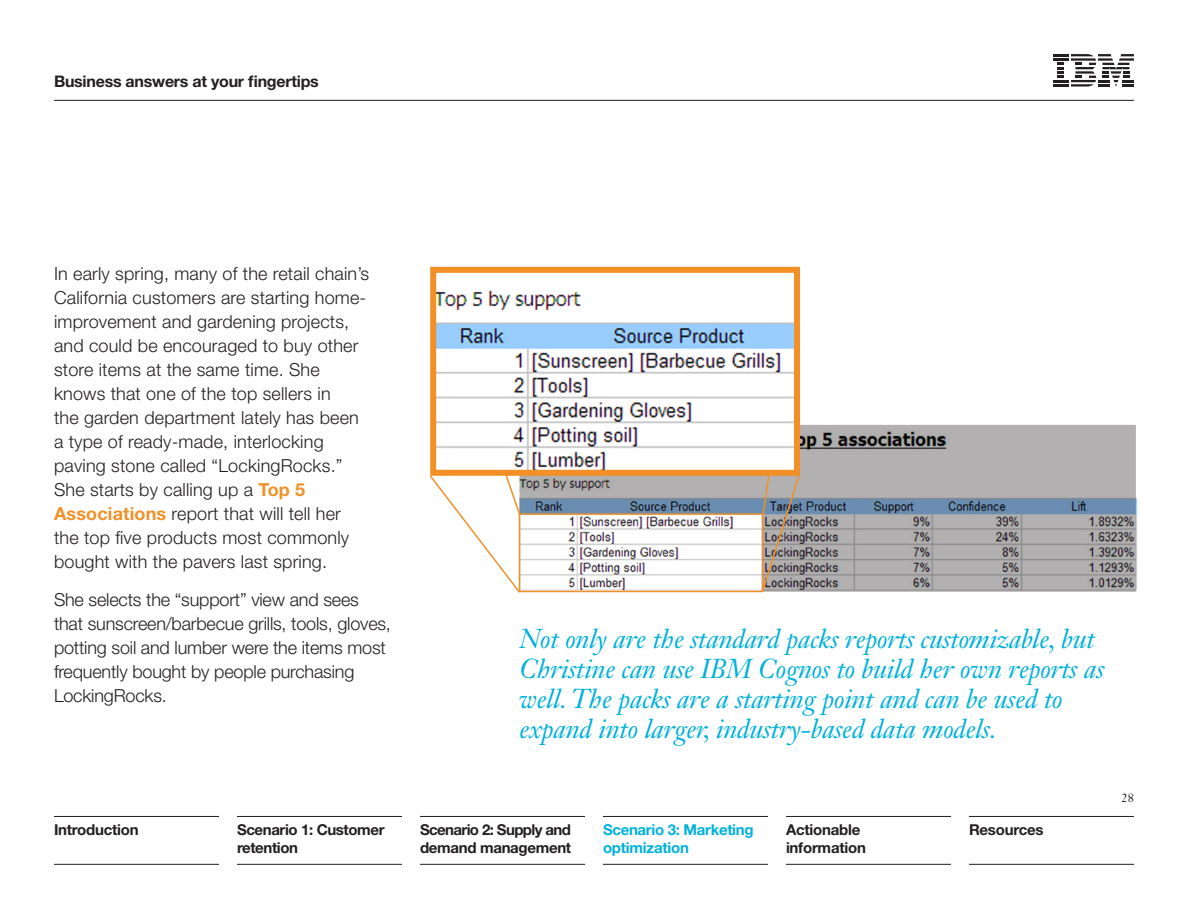
<style>
.page{position:relative;width:1188px;height:918px;background:#fff}
.page>*{position:absolute;margin:0;border:0;box-sizing:border-box;transform-origin:0 0}
._2C_Body_quote{font:italic 27px/30px "Janson Text LT Std";letter-spacing:-.01em;color:#00b1dc}
._2A_Body{font:300 18px/24px "Helvetica Neue LT Pro";letter-spacing:.01em;color:#231f20}
._2A_Body-2{font:300 18px/24px "Helvetica Neue LT Pro";letter-spacing:-.01em;color:#231f20}
.t1{font:700 16.05px "Helvetica Neue LT Pro";letter-spacing:-.015em;color:#231f20}
._6A_5_ways_copy{font:700 15px/18px "Helvetica Neue LT Pro";letter-spacing:-.02em;color:#231f20}
._6A_5_ways_copy-2{font:700 15px/18px "Helvetica Neue LT Pro";letter-spacing:-.02em;color:#00b1dc}
.t2{font:12px "Janson Text LT Std";color:#231f20}
.s1{font-weight:700;color:#f29027}
</style>
<div class="page">
<svg style="left:1053px;top:54px;width:81px;height:33px"></svg>
<hr style="left:54px;top:100px;width:1080px;height:1px;background:#231f20">
<hr style="left:54px;top:816px;width:165px;height:1px;background:#231f20">
<hr style="left:54px;top:864px;width:165px;height:1px;background:#231f20">
<hr style="left:237px;top:816px;width:165px;height:1px;background:#231f20">
<hr style="left:237px;top:864px;width:165px;height:1px;background:#231f20">
<hr style="left:420px;top:816px;width:165px;height:1px;background:#231f20">
<hr style="left:420px;top:864px;width:165px;height:1px;background:#231f20">
<hr style="left:603px;top:816px;width:165px;height:1px;background:#231f20">
<hr style="left:603px;top:864px;width:165px;height:1px;background:#231f20">
<hr style="left:786px;top:816px;width:165px;height:1px;background:#231f20">
<hr style="left:786px;top:864px;width:165px;height:1px;background:#231f20">
<hr style="left:969px;top:816px;width:165px;height:1px;background:#231f20">
<hr style="left:969px;top:864px;width:165px;height:1px;background:#231f20">
<img style="left:522px;top:425px;width:614px;height:167px">
<div style="left:519px;top:513px;width:244px;height:79px;border:2px solid #f29027"></div>
<svg style="left:429px;top:476px;width:93px;height:117px"></svg>
<img style="left:761px;top:266px;width:40px;height:327px">
<img style="left:437px;top:274px;width:356px;height:195px">
<div style="left:430px;top:267px;width:370px;height:209px;border:6px solid #f29027"></div>
<p class="t1" style="left:54px;top:71px;width:266px">Business answers at your fingertips</p>
<p class="_2A_Body" style="left:54px;top:261px;width:317px">In early spring, many of the retail chain’s California customers are starting home&shy;improvement and gardening projects, and could be encouraged to buy other store items at the same time. She knows that one of the top sellers in<br>the garden department lately has been a type of ready-made, interlocking paving stone called “LockingRocks.” She starts by calling up a <span class="s1">Top 5<br>Associations</span> report that will tell her the top five products most commonly bought with the pavers last spring.</p>
<p class="_2A_Body-2" style="left:54px;top:588px;width:338px">She selects the “support” view and sees that sunscreen/barbecue grills, tools, gloves, potting soil and lumber were the items most frequently bought by people purchasing LockingRocks.</p>
<p class="_2C_Body_quote" style="left:520px;top:623px;width:586px">Not only are the standard packs reports customizable, but Christine can use IBM Cognos to build her own reports as well. The packs are a starting point and can be used to expand into larger, industry-based data models.</p>
<p class="_6A_5_ways_copy" style="left:54px;top:821px;width:86px">Introduction</p>
<p class="_6A_5_ways_copy" style="left:237px;top:821px;width:149px">Scenario 1: Customer retention</p>
<p class="_6A_5_ways_copy" style="left:420px;top:821px;width:153px">Scenario 2: Supply and demand management</p>
<p class="_6A_5_ways_copy-2" style="left:603px;top:821px;width:152px">Scenario 3: Marketing optimization</p>
<p class="_6A_5_ways_copy" style="left:786px;top:821px;width:81px">Actionable information</p>
<p class="_6A_5_ways_copy" style="left:969px;top:821px;width:76px">Resources</p>
<p class="t2" style="left:1122px;top:790px;width:14px">28</p>
</div>
